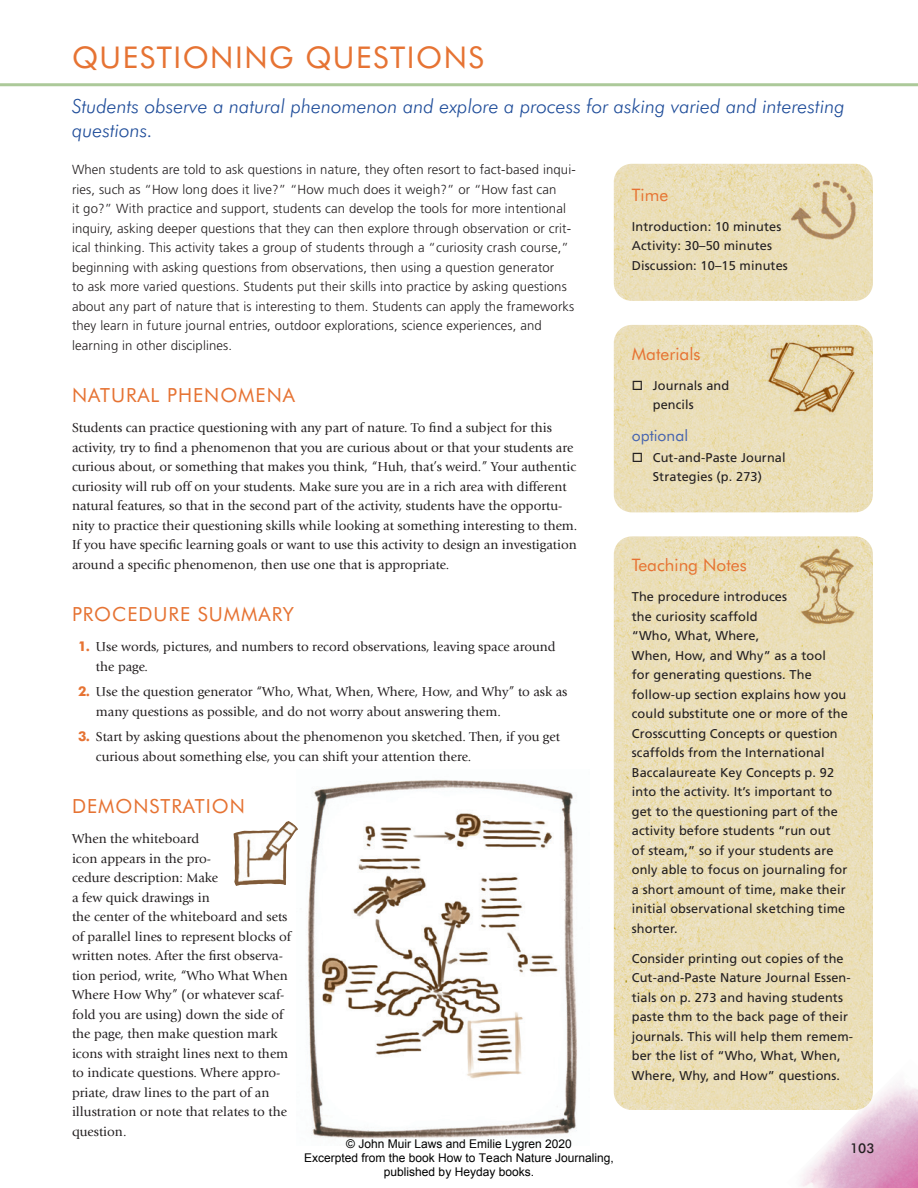
<style>
.page{position:relative;width:918px;height:1188px;background:#fff}
.page>*{position:absolute;margin:0;border:0;box-sizing:border-box;transform-origin:0 0}
.t1{font:30px "Futura BT";letter-spacing:.05em;color:#e67333}
.t2{font:italic 300 19.5px/24px "Futura BT";color:#1e4c99}
.t3{font:19.5px "Futura BT";letter-spacing:.05em;color:#e67333}
.t4{font:17.25px "Futura BT";color:#e67333}
.t5{font:15.75px "Futura BT";color:#4764af}
.t6{font:13.5px/19.5px "Giovanni";color:#231f20}
.t7{font:500 13.5px "Futura BT";color:#231f20}
.t8{font:300 13.2px/19.5px "Frutiger";letter-spacing:.01em;color:#231f20}
.t9{font:12.75px/19.5px "Frutiger";letter-spacing:.01em;color:#231f20}
.t10{font:12px/14.4px "Arial";color:#000;text-align:center}
.s1{font-family:"Futura BT";font-weight:700;color:#e67333}
</style>
<div class="page">
<hr style="left:0;top:83px;width:918px;height:3px;background:#acc999">
<img style="left:614px;top:164px;width:259px;height:137px">
<img style="left:614px;top:325px;width:259px;height:187px">
<img style="left:614px;top:536px;width:259px;height:574px">
<img style="left:788px;top:176px;width:68px;height:64px">
<img style="left:768px;top:341px;width:89px;height:75px">
<img style="left:307px;top:780px;width:270px;height:359px">
<img style="left:794px;top:545px;width:62px;height:83px">
<img style="left:234px;top:821px;width:64px;height:65px">
<svg style="left:633px;top:381px;width:9px;height:9px"></svg>
<svg style="left:633px;top:453px;width:9px;height:9px"></svg>
<h1 class="t1" style="left:72px;top:39px;width:413px">QUESTIONING QUESTIONS</h1>
<h2 class="t2" style="left:72px;top:94px;width:774px">Students observe a natural phenomenon and explore a process for asking varied and interesting questions.</h2>
<p class="t8" style="left:72px;top:160px;width:505px">When students are told to ask questions in nature, they often resort to fact-based inqui&shy;ries, such as “How long does it live?” “How much does it weigh?” or “How fast can<br>it go?” With practice and support, students can develop the tools for more intentional inquiry, asking deeper questions that they can then explore through observation or crit&shy;ical thinking. This activity takes a group of students through a “curiosity crash course,” beginning with asking questions from observations, then using a question generator<br>to ask more varied questions. Students put their skills into practice by asking questions about any part of nature that is interesting to them. Students can apply the frameworks they learn in future journal entries, outdoor explorations, science experiences, and learning in other disciplines.</p>
<h2 class="t3" style="left:72px;top:383px;width:225px">NATURAL PHENOMENA</h2>
<p class="t6" style="left:72px;top:418px;width:507px">Students can practice questioning with any part of nature. To find a subject for this activity, try to find a phenomenon that you are curious about or that your students are curious about, or something that makes you think, “Huh, that’s weird.” Your authentic curiosity will rub off on your students. Make sure you are in a rich area with different natural features, so that in the second part of the activity, students have the opportu&shy;nity to practice their questioning skills while looking at something interesting to them.<br>If you have specific learning goals or want to use this activity to design an investigation around a specific phenomenon, then use one that is appropriate.</p>
<h2 class="t3" style="left:72px;top:602px;width:223px">PROCEDURE SUMMARY</h2>
<p class="t6" style="left:96px;top:637px;width:461px;text-indent:-18px"><span class="s1">1.</span> Use words, pictures, and numbers to record observations, leaving space around the page.</p>
<p class="t6" style="left:96px;top:682px;width:473px;text-indent:-18px"><span class="s1">2.</span> Use the question generator “Who, What, When, Where, How, and Why” to ask as many questions as possible, and do not worry about answering them.</p>
<p class="t6" style="left:96px;top:727px;width:465px;text-indent:-18px"><span class="s1">3.</span> Start by asking questions about the phenomenon you sketched. Then, if you get curious about something else, you can shift your attention there.</p>
<h2 class="t3" style="left:72px;top:794px;width:174px">DEMONSTRATION</h2>
<p class="t6" style="left:72px;top:829px;width:221px">When the whiteboard<br>icon appears in the pro-<br>cedure description: Make<br>a few quick drawings in<br>the center of the whiteboard and sets of parallel lines to represent blocks of written notes. After the first observa&shy;tion period, write, “Who What When<br>Where How Why” (or whatever scaf&shy;fold you are using) down the side of the page, then make question mark icons with straight lines next to them to indicate questions. Where appro&shy;priate, draw lines to the part of an illustration or note that relates to the question.</p>
<p class="t4" style="left:632px;top:184px;width:38px">Time</p>
<p class="t9" style="left:632px;top:217px;width:158px">Introduction: 10 minutes<br>Activity: 30–50 minutes<br>Discussion: 10–15 minutes</p>
<p class="t4" style="left:632px;top:343px;width:70px">Materials</p>
<p class="t9" style="left:653px;top:376px;width:78px">Journals and pencils</p>
<p class="t5" style="left:632px;top:426px;width:58px">optional</p>
<p class="t9" style="left:653px;top:448px;width:134px">Cut-and-Paste Journal<br>Strategies (p. 273)</p>
<p class="t4" style="left:632px;top:555px;width:116px">Teaching Notes</p>
<p class="t9" style="left:632px;top:587px;width:218px">The procedure introduces<br>the curiosity scaffold<br>“Who, What, Where,<br>When, How, and Why” as a tool<br>for generating questions. The follow-up section explains how you could substitute one or more of the<br>Crosscutting Concepts or question scaffolds from the International<br>Baccalaureate Key Concepts p. 92 into the activity. It’s important to get to the questioning part of the activity before students “run out<br>of steam,” so if your students are only able to focus on journaling for a short amount of time, make their initial observational sketching time shorter.</p>
<p class="t9" style="left:632px;top:949px;width:223px">Consider printing out copies of the Cut-and-Paste Nature Journal Essen&shy;tials on p. 273 and having students paste thm to the back page of their journals. This will help them remem&shy;ber the list of “Who, What, When, Where, Why, and How” questions.</p>
<p class="t10" style="left:304px;top:1136px;width:311px">© John Muir Laws and Emilie Lygren 2020<br>Excerpted from the book How to Teach Nature Journaling, published by Heyday books.</p>
<p class="t7" style="left:850px;top:1140px;width:26px">103</p>
</div>
